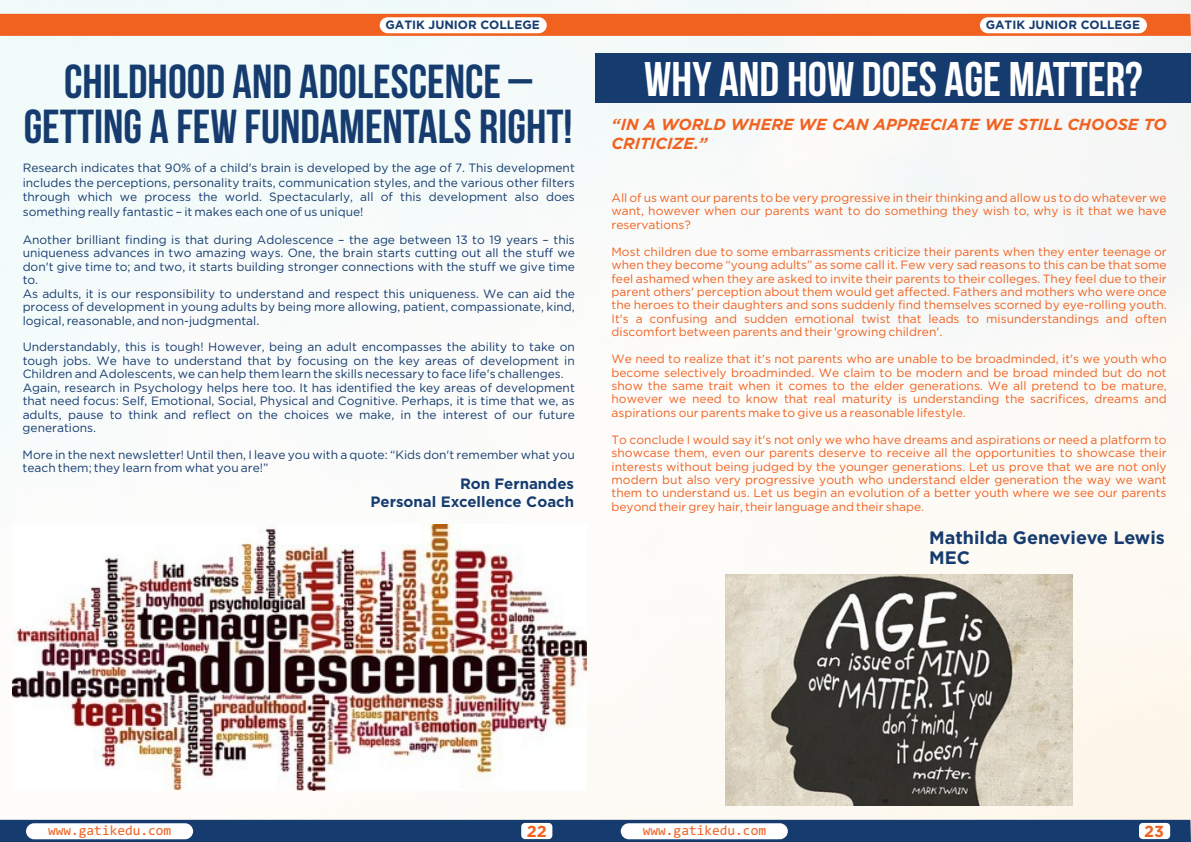
<style>
.page{position:relative;width:1191px;height:842px;background:#fff}
.page>*{position:absolute;margin:0;border:0;box-sizing:border-box;transform-origin:0 0}
.t1{font:48.6px "Bebas Neue";color:#fff}
.t2{font:47.7px/45px "Bebas Neue";color:#163c6f;text-align:center}
.t3{font:700 18px/19.8px "Gotham";color:#163c6f}
.t4{font:italic 700 16px/19.5px "Gotham";color:#f16221}
.t5{font:700 16px "Gotham";color:#f16221}
.t6{font:700 15px/18px "Gotham";color:#163c6f;text-align:right}
.t7{font:14px "Consolas";color:#f16221}
.t8{font:12px/13.4px "Gotham";color:#f16221;text-align:justify}
.t9{font:12px/13.4px "Gotham";color:#163c6f}
.t10{font:700 12px "Gotham";color:#163c6f}
</style>
<div class="page">
<img style="left:0;top:0;width:1191px;height:820px">
<svg style="left:0;top:14px;width:1191px;height:22px;background:#f16323"></svg>
<div style="left:0;top:820px;width:1191px;height:22px;background:#163c6f"></div>
<div style="left:380px;top:17px;width:167px;height:16px;background:#fff;border-radius:8px"></div>
<div style="left:26px;top:823px;width:167px;height:16px;background:#fff;border-radius:8px"></div>
<div style="left:621px;top:823px;width:167px;height:16px;background:#fff;border-radius:8px"></div>
<div style="left:980px;top:17px;width:167px;height:16px;background:#fff;border-radius:8px"></div>
<div style="left:595px;top:53px;width:596px;height:49px;background:#163c6f"></div>
<img style="left:13px;top:525px;width:573px;height:266px">
<img style="left:725px;top:575px;width:347px;height:230px">
<div style="left:521px;top:823px;width:31px;height:16px;background:#fff;border-radius:4px"></div>
<div style="left:1139px;top:823px;width:31px;height:16px;background:#fff;border-radius:4px"></div>
<p class="t10" style="left:385px;top:20px;width:156px">GATIK JUNIOR COLLEGE</p>
<p class="t10" style="left:985px;top:20px;width:156px">GATIK JUNIOR COLLEGE</p>
<h2 class="t2" style="left:24px;top:66px;width:550px">CHILDHOOD AND ADOLESCENCE –<br>GETTING A FEW FUNDAMENTALS RIGHT!</h2>
<p class="t9" style="left:23px;top:161px;width:553px;line-height:14.6px;text-align:justify">Research indicates that 90% of a child's brain is developed by the age of 7. This development includes the perceptions, personality traits, communication styles, and the various other filters through which we process the world. Spectacularly, all of this development also does something really fantastic – it makes each one of us unique!</p>
<p class="t9" style="left:23px;top:234px;width:554px">Another brilliant finding is that during Adolescence – the age between 13 to 19 years – this uniqueness advances in two amazing ways. One, the brain starts cutting out all the stuff we don't give time to; and two, it starts building stronger connections with the stuff we give time to.<br>As adults, it is our responsibility to understand and respect this uniqueness. We can aid the process of development in young adults by being more allowing, patient, compassionate, kind, logical, reasonable, and non-judgmental.</p>
<p class="t9" style="left:23px;top:341px;width:554px">Understandably, this is tough! However, being an adult encompasses the ability to take on tough jobs. We have to understand that by focusing on the key areas of development in Children and Adolescents, we can help them learn the skills necessary to face life's challenges.<br>Again, research in Psychology helps here too. It has identified the key areas of development that need focus: Self, Emotional, Social, Physical and Cognitive. Perhaps, it is time that we, as adults, pause to think and reflect on the choices we make, in the interest of our future generations.</p>
<p class="t9" style="left:23px;top:449px;width:553px">More in the next newsletter! Until then, I leave you with a quote: “Kids don't remember what you teach them; they learn from what you are!”</p>
<p class="t6" style="left:371px;top:476px;width:205px">Ron Fernandes<br>Personal Excellence Coach</p>
<h1 class="t1" style="left:644px;top:62px;width:500px">WHY AND HOW DOES AGE MATTER?</h1>
<h3 class="t4" style="left:611px;top:115px;width:556px">“IN A WORLD WHERE WE CAN APPRECIATE WE STILL CHOOSE TO<br>CRITICIZE.”</h3>
<p class="t8" style="left:611px;top:192px;width:557px">All of us want our parents to be very progressive in their thinking and allow us to do whatever we want, however when our parents want to do something they wish to, why is it that we have reservations?</p>
<p class="t8" style="left:611px;top:246px;width:557px">Most children due to some embarrassments criticize their parents when they enter teenage or when they become “young adults” as some call it. Few very sad reasons to this can be that some feel ashamed when they are asked to invite their parents to their colleges. They feel due to their parent others' perception about them would get affected. Fathers and mothers who were once the heroes to their daughters and sons suddenly find themselves scorned by eye-rolling youth.<br>It's a confusing and sudden emotional twist that leads to misunderstandings and often discomfort between parents and their 'growing children'.</p>
<p class="t8" style="left:611px;top:353px;width:557px">We need to realize that it's not parents who are unable to be broadminded, it's we youth who become selectively broadminded. We claim to be modern and be broad minded but do not show the same trait when it comes to the elder generations. We all pretend to be mature, however we need to know that real maturity is understanding the sacrifices, dreams and aspirations our parents make to give us a reasonable lifestyle.</p>
<p class="t8" style="left:611px;top:433px;width:557px">To conclude I would say it's not only we who have dreams and aspirations or need a platform to showcase them, even our parents deserve to receive all the opportunities to showcase their interests without being judged by the younger generations. Let us prove that we are not only modern but also very progressive youth who understand elder generation the way we want them to understand us. Let us begin an evolution of a better youth where we see our parents beyond their grey hair, their language and their shape.</p>
<h3 class="t3" style="left:929px;top:529px;width:237px">Mathilda Genevieve Lewis<br>MEC</h3>
<p class="t7" style="left:48px;top:824px;width:125px">www.gatikedu.com</p>
<p class="t7" style="left:643px;top:824px;width:125px">www.gatikedu.com</p>
<h3 class="t5" style="left:527px;top:824px;width:21px">22</h3>
<h3 class="t5" style="left:1144px;top:824px;width:21px">23</h3>
</div>
